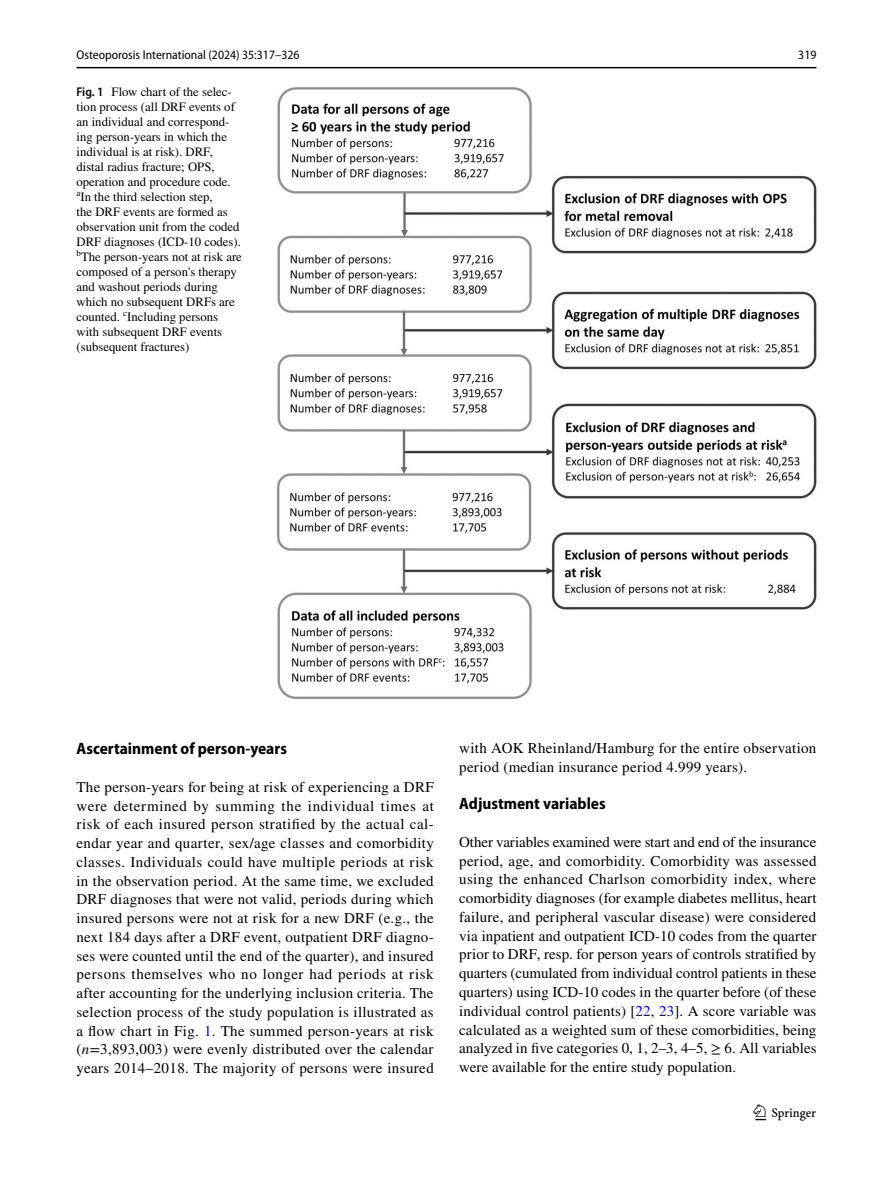
<style>
.page{position:relative;width:893px;height:1187px;background:#fff}
.page>*{position:absolute;margin:0;border:0;box-sizing:border-box;transform-origin:0 0}
.t1{font:22.5px "Springnew Regular 3";color:#000}
.t2{font:700 semi-condensed 16.5px "Myriad Pro";color:#000}
.t3{font:15px/18.8px "STIX";letter-spacing:.02em;color:#000;text-align:justify}
.t4{font:12.75px/15px "STIX";color:#000}
.t5{font:semi-condensed 12.75px "Myriad Pro";color:#000}
.s1{font-family:"Myriad Pro";font-weight:600;font-stretch:semi-condensed}
.s2{color:#00f}
.s3{font-style:italic}
</style>
<div class="page">
<hr style="left:77px;top:67px;width:739px;height:1px;background:#000">
<img style="left:277px;top:87px;width:539px;height:612px">
<p class="t5" style="left:77px;top:48px;width:225px">Osteoporosis International (2024) 35:317–326</p>
<p class="t5" style="left:798px;top:48px;width:20px">319</p>
<p class="t4" style="left:77px;top:85px;width:167px"><span class="s1">Fig. 1</span> Flow chart of the selec&shy;tion process (all DRF events of an individual and correspond&shy;ing person-years in which the individual is at risk). DRF, distal radius fracture; OPS, operation and procedure code. <sup>a</sup>In the third selection step,<br>the DRF events are formed as observation unit from the coded<br>DRF diagnoses (ICD-10 codes). <sup>b</sup>The person-years not at risk are composed of a person's therapy and washout periods during which no subsequent DRFs are counted. <sup>c</sup>Including persons with subsequent DRF events (subsequent fractures)</p>
<p class="t2" style="left:77px;top:739px;width:212px">Ascertainment of person‑years</p>
<p class="t3" style="left:77px;top:778px;width:359px">The person-years for being at risk of experiencing a DRF were determined by summing the individual times at risk of each insured person stratified by the actual cal&shy;endar year and quarter, sex/age classes and comorbidity classes. Individuals could have multiple periods at risk in the observation period. At the same time, we excluded DRF diagnoses that were not valid, periods during which insured persons were not at risk for a new DRF (e.g., the next 184 days after a DRF event, outpatient DRF diagno&shy;ses were counted until the end of the quarter), and insured persons themselves who no longer had periods at risk after accounting for the underlying inclusion criteria. The selection process of the study population is illustrated as a flow chart in Fig. <span class="s2">1</span>. The summed person-years at risk (<span class="s3">n</span>=3,893,003) were evenly distributed over the calendar years 2014–2018. The majority of persons were insured</p>
<p class="t3" style="left:459px;top:739px;width:359px">with AOK Rheinland/Hamburg for the entire observation period (median insurance period 4.999 years).</p>
<p class="t2" style="left:459px;top:794px;width:148px">Adjustment variables</p>
<p class="t3" style="left:459px;top:833px;width:359px">Other variables examined were start and end of the insurance period, age, and comorbidity. Comorbidity was assessed using the enhanced Charlson comorbidity index, where comorbidity diagnoses (for example diabetes mellitus, heart failure, and peripheral vascular disease) were considered via inpatient and outpatient ICD-10 codes from the quarter prior to DRF, resp. for person years of controls stratified by quarters (cumulated from individual control patients in these quarters) using ICD-10 codes in the quarter before (of these individual control patients) [<span class="s2">22</span>, <span class="s2">23</span>]. A score variable was calculated as a weighted sum of these comorbidities, being analyzed in five categories 0, 1, 2–3, 4–5, ≥ 6. All variables were available for the entire study population.</p>
<h1 class="t1" style="left:755px;top:1104px;width:62px">1 3</h1>
</div>
